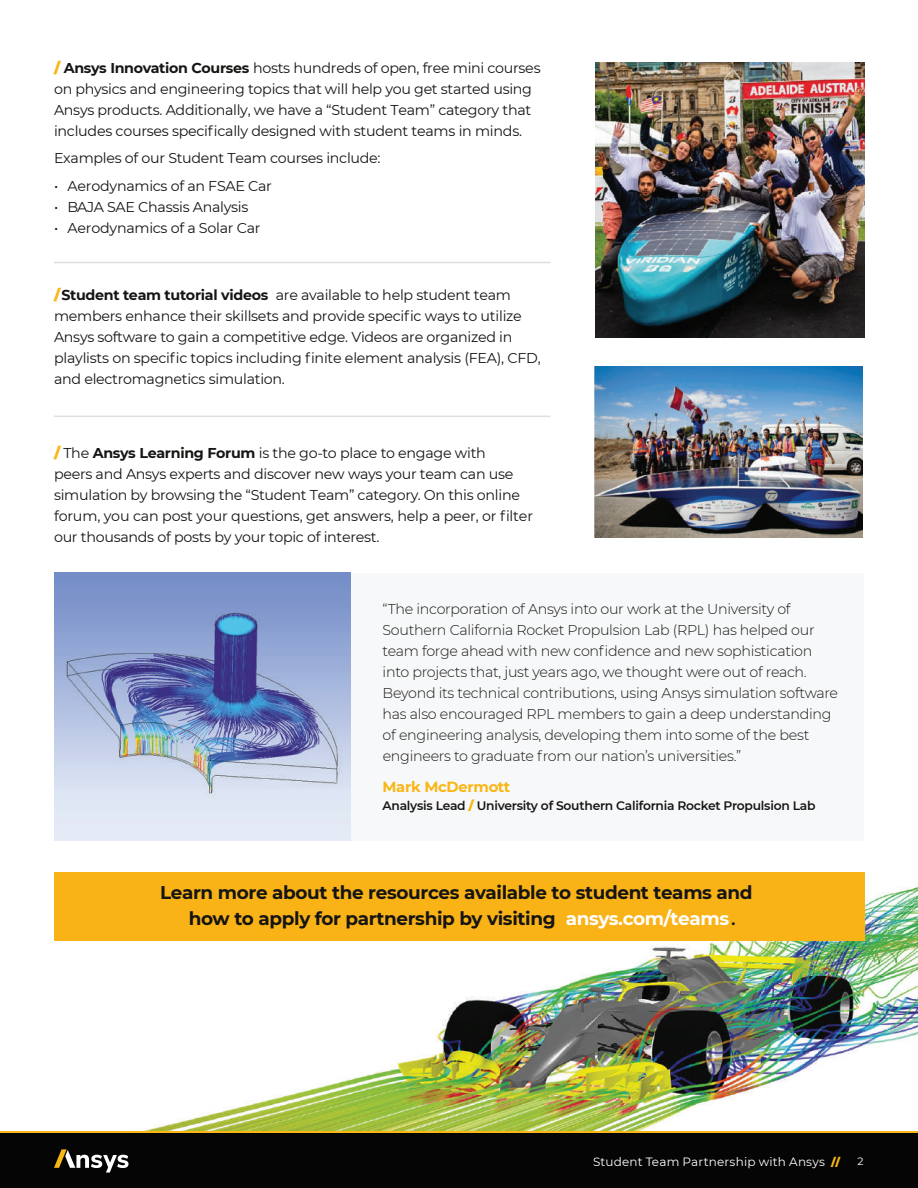
<style>
.page{position:relative;width:918px;height:1188px;background:#fff}
.page>*{position:absolute;margin:0;border:0;box-sizing:border-box;transform-origin:0 0}
.t1{font:700 18.45px/25.8px "Montserrat";letter-spacing:-.02em;color:#161513;text-align:center}
.t2{font:700 15px "Montserrat";color:#161513}
.t3{font:700 14.7px "Montserrat";letter-spacing:-.02em;color:#f9b716}
.t4{font:14.25px/21px "Montserrat";letter-spacing:-.02em;color:#161513}
.t5{font:300 14.25px/21px "Montserrat";letter-spacing:-.02em;color:#161513}
.t6{font:600 12.3px "Montserrat";letter-spacing:-.02em;color:#161513}
.t7{font:12px "Montserrat";letter-spacing:.015em;color:#fff}
.t8{font:10.65px "Montserrat";color:#fff}
.s1{font-weight:900;color:#f9b716}
.s2{font-weight:700}
.s3{color:#fff}
.s4{font-weight:900;font-size:10.65px;color:#f9b716}
</style>
<div class="page">
<img style="left:120px;top:872px;width:798px;height:260px">
<hr style="left:54px;top:416px;width:497px;height:1px;background:#e1dfde">
<div style="left:54px;top:872px;width:810px;height:69px;background:#f9b317"></div>
<div style="left:351px;top:573px;width:513px;height:268px;background:#f7f8f9"></div>
<img style="left:54px;top:573px;width:297px;height:268px">
<div style="left:0;top:1132px;width:918px;height:56px;background:#040504"></div>
<svg style="left:54px;top:1132px;width:99px;height:41px"></svg>
<img style="left:595px;top:62px;width:269px;height:275px">
<hr style="left:54px;top:262px;width:497px;height:1px;background:#e1dfde">
<img style="left:595px;top:366px;width:268px;height:171px">
<p class="t4" style="left:54px;top:56px;width:488px"><span class="s1">/</span> <span class="s2">Ansys Innovation Courses</span> hosts hundreds of open, free mini courses on physics and engineering topics that will help you get started using</p>
<p class="t4" style="left:54px;top:98px;width:479px">Ansys products. Additionally, we have a “Student Team” category that includes courses specifically designed with student teams in minds.</p>
<p class="t4" style="left:54px;top:147px;width:328px">Examples of our Student Team courses include:</p>
<p class="t4" style="left:54px;top:175px;width:219px">• Aerodynamics of an FSAE Car</p>
<p class="t4" style="left:54px;top:196px;width:196px">• BAJA SAE Chassis Analysis</p>
<p class="t4" style="left:54px;top:217px;width:208px">• Aerodynamics of a Solar Car</p>
<p class="t4" style="left:54px;top:284px;width:458px"><span class="s1">/</span><span class="s2">Student team tutorial videos</span> are available to help student team</p>
<p class="t4" style="left:54px;top:305px;width:469px">members enhance their skillsets and provide specific ways to utilize</p>
<p class="t4" style="left:54px;top:326px;width:488px">Ansys software to gain a competitive edge. Videos are organized in playlists on specific topics including finite element analysis (FEA), CFD,</p>
<p class="t4" style="left:54px;top:368px;width:232px">and electromagnetics simulation.</p>
<p class="t4" style="left:54px;top:442px;width:461px"><span class="s1">/</span> The <span class="s2">Ansys Learning Forum</span> is the go-to place to engage with peers and Ansys experts and discover new ways your team can use</p>
<p class="t4" style="left:54px;top:484px;width:481px">simulation by browsing the “Student Team” category. On this online forum, you can post your questions, get answers, help a peer, or filter</p>
<p class="t4" style="left:54px;top:526px;width:327px">our thousands of posts by your topic of interest.</p>
<p class="t5" style="left:383px;top:598px;width:457px">“The incorporation of Ansys into our work at the University of Southern California Rocket Propulsion Lab (RPL) has helped our team forge ahead with new confidence and new sophistication into projects that, just years ago, we thought were out of reach.<br>Beyond its technical contributions, using Ansys simulation software has also encouraged RPL members to gain a deep understanding of engineering analysis, developing them into some of the best engineers to graduate from our nation’s universities.”</p>
<p class="t3" style="left:383px;top:776px;width:129px">Mark McDermott</p>
<p class="t6" style="left:383px;top:797px;width:435px">Analysis Lead <span class="s1">/</span> University of Southern California Rocket Propulsion Lab</p>
<p class="t1" style="left:160px;top:879px;width:594px">Learn more about the resources available to student teams and how to apply for partnership by visiting <span class="s3">ansys.com/teams</span></p>
<p class="t2" style="left:731px;top:909px;width:5px">.</p>
<p class="t7" style="left:593px;top:1153px;width:249px">Student Team Partnership with Ansys <span class="s4">//</span></p>
<p class="t8" style="left:858px;top:1154px;width:8px">2</p>
</div>
